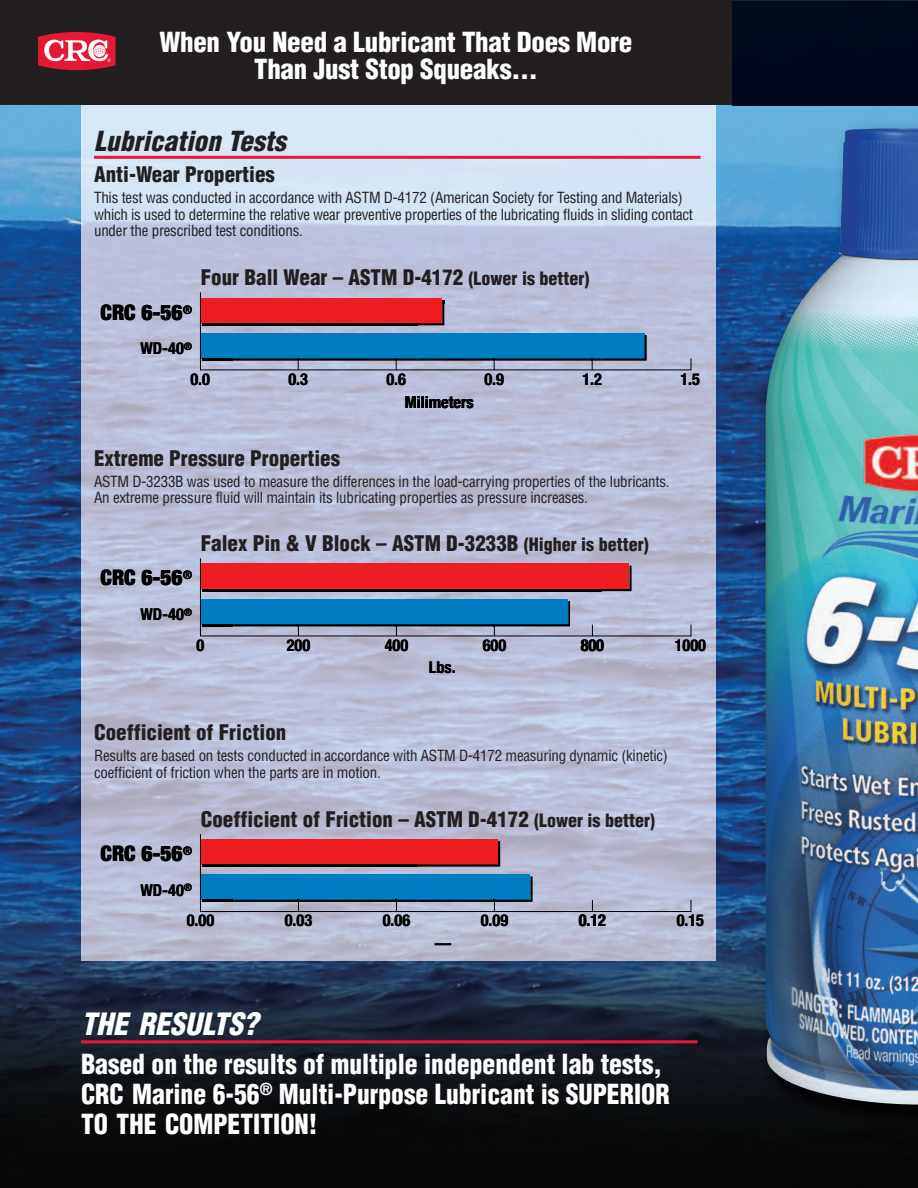
<style>
.page{position:relative;width:918px;height:1188px;background:#fff}
.page>*{position:absolute;margin:0;border:0;box-sizing:border-box;transform-origin:0 0}
.t1{font:italic 900 condensed 30px "Helvetica";letter-spacing:.005em;color:#fff}
.t2{font:900 condensed 27px/30px "Helvetica";color:#fff;scale:.95 1}
.t3{font:900 condensed 27px/27px "Helvetica";color:#fff;text-align:center}
.t4{font:italic 900 condensed 27px "Helvetica";letter-spacing:.005em;color:#231f20}
.t5{font:900 condensed 21.45px "Helvetica Neue";color:#000}
.t6{font:900 condensed 21px "Helvetica";color:#231f20}
.t7{font:700 condensed 16.35px/30.6px "Helvetica Neue";color:#000}
.t8{font:condensed 15px/16.5px "Helvetica";letter-spacing:-.015em;color:#231f20}
.t9{font:900 condensed 12px "Helvetica Neue";color:#000}
.s1{font-size:18px}
</style>
<div class="page">
<img style="left:0;top:105px;width:733px;height:1083px">
<img style="left:81px;top:105px;width:635px;height:856px">
<div style="left:0;top:0;width:918px;height:105px;background:#231f20"></div>
<hr style="left:81px;top:1040px;width:617px;height:3px;background:#e4183e">
<svg style="left:38px;top:32px;width:77px;height:38px;background:#db4f64"></svg>
<svg style="left:199px;top:291px;width:493px;height:80px;background:#8287a9"></svg>
<hr style="left:602px;top:358px;width:45px;height:3px;background:#000">
<hr style="left:645px;top:335px;width:2px;height:23px;background:#000">
<svg style="left:199px;top:557px;width:493px;height:80px;background:#927592"></svg>
<hr style="left:417px;top:589px;width:185px;height:2px;background:#000">
<hr style="left:417px;top:624px;width:77px;height:2px;background:#000">
<hr style="left:495px;top:624px;width:75px;height:2px;background:#000">
<hr style="left:568px;top:601px;width:2px;height:23px;background:#000">
<hr style="left:602px;top:589px;width:30px;height:2px;background:#000">
<hr style="left:629px;top:566px;width:3px;height:23px;background:#000">
<hr style="left:94px;top:156px;width:607px;height:3px;background:#e4183e">
<svg style="left:199px;top:833px;width:493px;height:80px;background:#9286a3"></svg>
<hr style="left:417px;top:864px;width:83px;height:3px;background:#000">
<hr style="left:498px;top:841px;width:2px;height:23px;background:#000">
<hr style="left:417px;top:900px;width:77px;height:2px;background:#000">
<hr style="left:495px;top:900px;width:38px;height:2px;background:#000">
<hr style="left:530px;top:876px;width:3px;height:24px;background:#000">
<img style="left:733px;top:1px;width:185px;height:1187px">
<img style="left:766px;top:128px;width:152px;height:977px">
<h2 class="t3" style="left:159px;top:31px;width:474px">When You Need a Lubricant That Does More<br>Than Just Stop Squeaks...</h2>
<h2 class="t4" style="left:94px;top:130px;width:193px">Lubrication Tests</h2>
<h3 class="t6" style="left:94px;top:166px;width:182px">Anti-Wear Properties</h3>
<p class="t8" style="left:94px;top:191px;width:600px">This test was conducted in accordance with ASTM D-4172 (American Society for Testing and Materials) which is used to determine the relative wear preventive properties of the lubricating fluids in sliding contact under the prescribed test conditions.</p>
<h3 class="t5" style="left:100px;top:304px;width:84px">CRC 6-56</h3>
<p class="t9" style="left:183px;top:305px;width:11px">®</p>
<h3 class="t6" style="left:201px;top:270px;width:390px">Four Ball Wear – ASTM D-4172 <span class="s1">(Lower is better)</span></h3>
<p class="t7" style="left:190px;top:335px;width:21px;text-indent:-50px">WD-40<sup>®<br></sup>0.0</p>
<p class="t7" style="left:288px;top:365px;width:21px">0.3</p>
<p class="t7" style="left:386px;top:365px;width:21px">0.6</p>
<p class="t7" style="left:484px;top:365px;width:21px">0.9</p>
<p class="t7" style="left:582px;top:365px;width:21px">1.2</p>
<p class="t7" style="left:405px;top:388px;width:70px">Milimeters</p>
<p class="t7" style="left:680px;top:365px;width:21px">1.5</p>
<h3 class="t6" style="left:94px;top:450px;width:247px">Extreme Pressure Properties</h3>
<p class="t8" style="left:94px;top:474px;width:577px">ASTM D-3233B was used to measure the differences in the load-carrying properties of the lubricants.<br>An extreme pressure fluid will maintain its lubricating properties as pressure increases.</p>
<h3 class="t5" style="left:100px;top:570px;width:84px">CRC 6-56</h3>
<p class="t9" style="left:183px;top:571px;width:11px">®</p>
<p class="t7" style="left:140px;top:601px;width:53px">WD-40<sup>®</sup></p>
<h3 class="t6" style="left:201px;top:536px;width:449px">Falex Pin &amp; V Block – ASTM D-3233B <span class="s1">(Higher is better)</span></h3>
<p class="t7" style="left:197px;top:631px;width:9px">0</p>
<p class="t7" style="left:287px;top:631px;width:25px">200</p>
<p class="t7" style="left:385px;top:631px;width:25px">400</p>
<p class="t7" style="left:483px;top:631px;width:25px">600</p>
<p class="t7" style="left:581px;top:631px;width:25px">800</p>
<p class="t7" style="left:429px;top:654px;width:28px">Lbs.</p>
<p class="t7" style="left:675px;top:631px;width:33px">1000</p>
<h3 class="t6" style="left:94px;top:724px;width:194px">Coefficient of Friction</h3>
<p class="t8" style="left:94px;top:749px;width:575px">Results are based on tests conducted in accordance with ASTM D-4172 measuring dynamic (kinetic) coefficient of friction when the parts are in motion.</p>
<h3 class="t6" style="left:201px;top:811px;width:456px">Coefficient of Friction – ASTM D-4172 <span class="s1">(Lower is better)</span></h3>
<h3 class="t5" style="left:100px;top:845px;width:84px">CRC 6-56</h3>
<p class="t9" style="left:183px;top:846px;width:11px">®</p>
<p class="t7" style="left:187px;top:876px;width:29px;text-indent:-46px">WD-40<sup>®<br></sup>0.00</p>
<p class="t7" style="left:285px;top:907px;width:29px">0.03</p>
<p class="t7" style="left:383px;top:907px;width:29px">0.06</p>
<p class="t7" style="left:481px;top:907px;width:29px">0.09</p>
<p class="t7" style="left:579px;top:907px;width:29px">0.12</p>
<p class="t7" style="left:435px;top:929px;width:18px">—</p>
<p class="t7" style="left:677px;top:907px;width:29px">0.15</p>
<h1 class="t1" style="left:81px;top:1012px;width:179px">THE RESULTS?</h1>
<h2 class="t2" style="left:81px;top:1051px;width:621px">Based on the results of multiple independent lab tests,<br>CRC Marine 6-56<sup>®</sup> Multi-Purpose Lubricant is SUPERIOR<br>TO THE COMPETITION!</h2>
</div>
